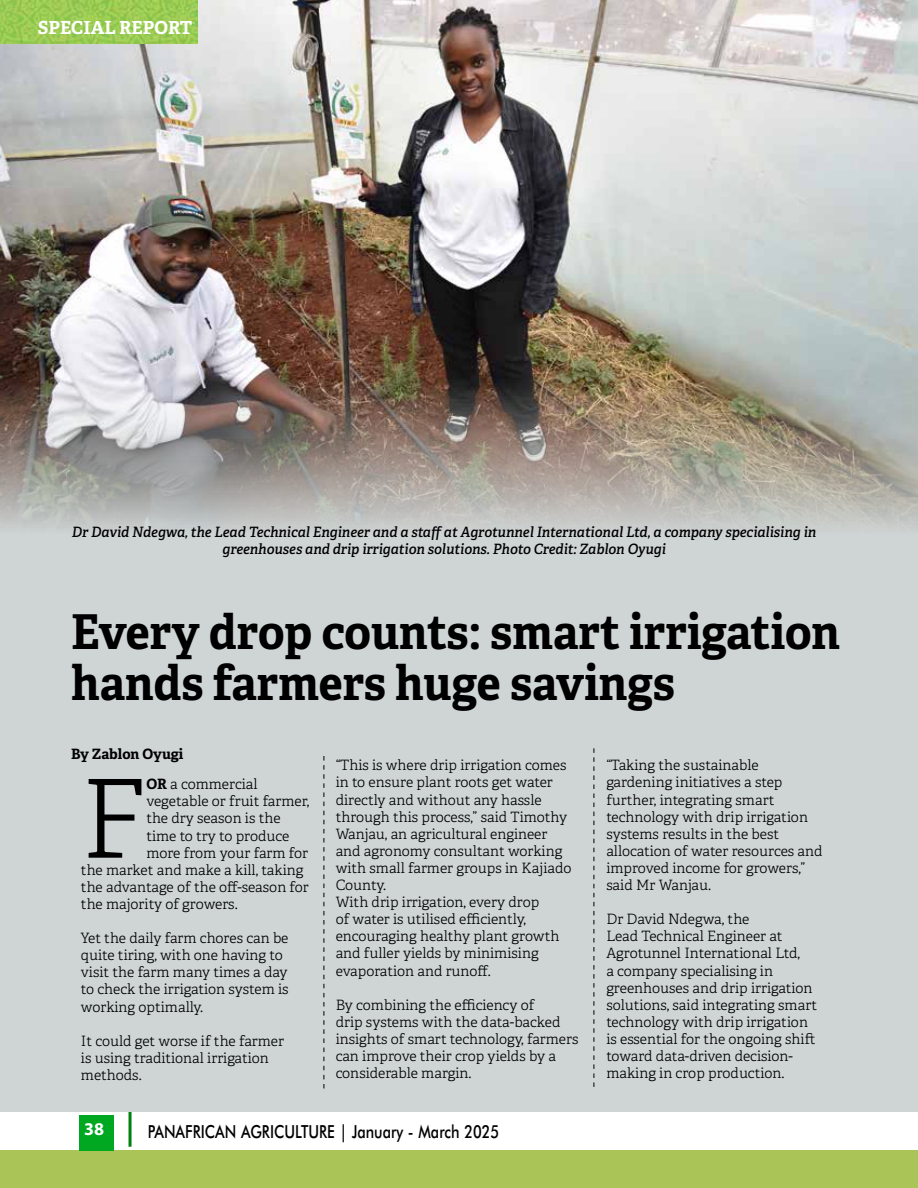
<style>
.page{position:relative;width:918px;height:1188px;background:#fff}
.page>*{position:absolute;margin:0;border:0;box-sizing:border-box;transform-origin:0 0}
.t1{font:300 108.75px "Adelle";color:#000}
.t2{font:700 48px/51px "Adelle";color:#000;scale:.95 1}
.t3{font:500 18px "Futura BT";color:#000;scale:.8 1}
.t4{font:700 18px "Adelle";color:#fff}
.t5{font:700 18px "Myriad";color:#fff}
.t6{font:300 14.25px/17.1px "Adelle";color:#000}
.t7{font:italic 600 14.25px/17.1px "Adelle";color:#000;text-align:center;scale:.96 1}
.t8{font:700 14.25px "Adelle";letter-spacing:-.005em;color:#000}
.s1{font-weight:700}
</style>
<div class="page">
<div style="left:0;top:1150px;width:918px;height:38px;background:#aac457"></div>
<hr style="left:129px;top:1111px;width:3px;height:36px;background:#00810c">
<div style="left:80px;top:1115px;width:34px;height:35px;background:#00a822"></div>
<div style="left:0;top:310px;width:918px;height:802px;background:#cfd5d5"></div>
<img style="left:0;top:0;width:918px;height:528px">
<svg style="left:324px;top:756px;width:1px;height:333px"></svg>
<svg style="left:594px;top:748px;width:1px;height:339px"></svg>
<img style="left:0;top:0;width:197px;height:44px">
<p class="t4" style="left:38px;top:17px;width:156px">SPECIAL REPORT</p>
<p class="t7" style="left:72px;top:524px;width:777px">Dr David Ndegwa, the Lead Technical Engineer and a staff at Agrotunnel International Ltd, a company specialising in greenhouses and drip irrigation solutions. Photo Credit: Zablon Oyugi</p>
<h2 class="t2" style="left:71px;top:607px;width:811px">Every drop counts: smart irrigation hands farmers huge savings</h2>
<p class="t8" style="left:71px;top:745px;width:114px">By Zablon Oyugi</p>
<h1 class="t1" style="left:81px;top:753px;width:67px">F</h1>
<p class="t6" style="left:146px;top:776px;width:113px"><span class="s1">or</span> a commercial</p>
<p class="t6" style="left:146px;top:793px;width:165px">vegetable or fruit farmer,</p>
<p class="t6" style="left:146px;top:810px;width:136px">the dry season is the</p>
<p class="t6" style="left:146px;top:827px;width:145px">time to try to produce</p>
<p class="t6" style="left:146px;top:844px;width:163px">more from your farm for</p>
<p class="t6" style="left:81px;top:861px;width:224px">the market and make a kill, taking</p>
<p class="t6" style="left:81px;top:879px;width:229px">the advantage of the off-season for</p>
<p class="t6" style="left:81px;top:896px;width:158px">the majority of growers.</p>
<p class="t6" style="left:81px;top:930px;width:209px">Yet the daily farm chores can be quite tiring, with one having to visit the farm many times a day to check the irrigation system is working optimally.</p>
<p class="t6" style="left:81px;top:1032px;width:205px">It could get worse if the farmer is using traditional irrigation methods.</p>
<p class="t6" style="left:336px;top:757px;width:237px">“This is where drip irrigation comes in to ensure plant roots get water directly and without any hassle through this process,” said Timothy<br>Wanjau, an agricultural engineer and agronomy consultant working with small farmer groups in Kajiado<br>County.<br>With drip irrigation, every drop<br>of water is utilised efficiently, encouraging healthy plant growth and fuller yields by minimising evaporation and runoff.</p>
<p class="t6" style="left:336px;top:996px;width:244px">By combining the efficiency of<br>drip systems with the data-backed insights of smart technology, farmers can improve their crop yields by a considerable margin.</p>
<p class="t5" style="left:84px;top:1120px;width:27px">3838</p>
<p class="t3" style="left:148px;top:1121px;width:441px">panafrican agriculture | January - March 2025</p>
<p class="t6" style="left:606px;top:757px;width:218px">“Taking the sustainable gardening initiatives a step further, integrating smart technology with drip irrigation systems results in the best allocation of water resources and improved income for growers,” said Mr Wanjau.</p>
<p class="t6" style="left:606px;top:911px;width:212px">Dr David Ndegwa, the<br>Lead Technical Engineer at<br>Agrotunnel International Ltd,<br>a company specialising in greenhouses and drip irrigation solutions, said integrating smart technology with drip irrigation is essential for the ongoing shift toward data-driven decision&shy;making in crop production.</p>
</div>
